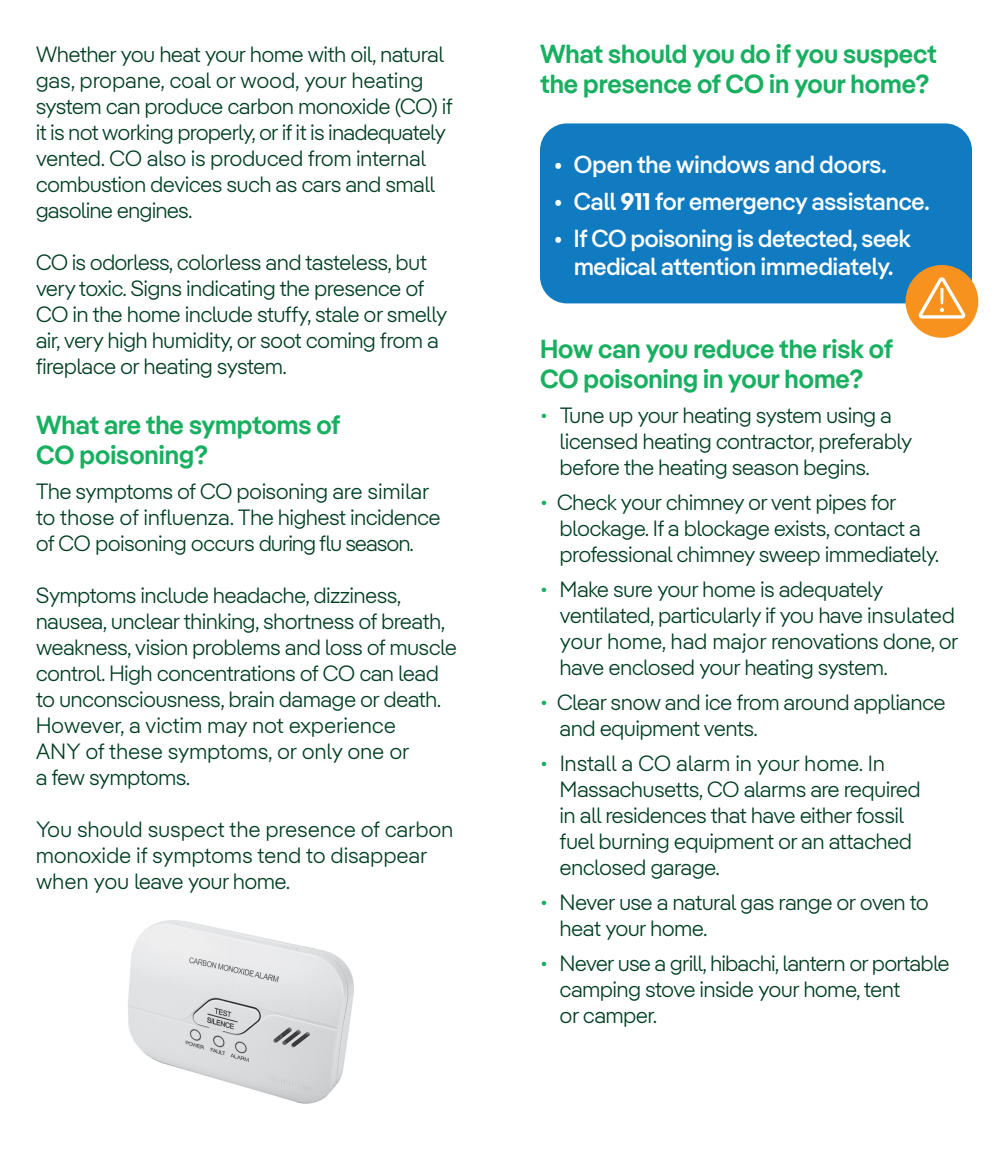
<style>
.page{position:relative;width:1008px;height:1152px;background:#fff}
.page>*{position:absolute;margin:0;border:0;box-sizing:border-box;transform-origin:0 0}
.Subhead{font:700 26px/30px "Iber Pangea Sm";color:#18b060}
.Text{font:700 26px/30px "Iber Pangea Sm";color:#18b060}
.t1{font:500 24px/28px "Iber Pangea";color:#fff;text-align:center}
.Text-2{font:300 22px/26px "Iber Pangea";color:#003f22}
.Text-3{font:300 22px/26px "Iber Pangea";letter-spacing:.02em;color:#003f22}
.s1{font-weight:700}
.s2{font-size:26px;color:#18b060}
</style>
<div class="page">
<img style="left:128px;top:920px;width:226px;height:184px">
<div style="left:540px;top:123px;width:432px;height:180px;background:#107bc1;border-radius:27px"></div>
<div style="left:906px;top:265px;width:72px;height:73px;background:#f7921e;border-radius:50%"></div>
<svg style="left:919px;top:274px;width:48px;height:45px"></svg>
<p class="Text-2" style="left:36px;top:41px;width:418px">Whether you heat your home with oil, natural gas, propane, coal or wood, your heating system can produce carbon monoxide (CO) if it is not working properly, or if it is inadequately</p>
<p class="Text-2" style="left:36px;top:145px;width:400px">vented. CO also is produced from internal combustion devices such as cars and small gasoline engines.</p>
<p class="Text-2" style="left:36px;top:249px;width:413px">CO is odorless, colorless and tasteless, but very toxic. Signs indicating the presence of CO in the home include stuffy, stale or smelly air, very high humidity, or soot coming from a fireplace or heating system.</p>
<p class="Text" style="left:36px;top:409px;width:306px">What are the symptoms of<br>CO poisoning?</p>
<p class="Text-2" style="left:36px;top:478px;width:406px">The symptoms of CO poisoning are similar to those of influenza. The highest incidence of CO poisoning occurs during flu season.</p>
<p class="Text-2" style="left:36px;top:582px;width:422px">Symptoms include headache, dizziness, nausea, unclear thinking, shortness of breath, weakness, vision problems and loss of muscle control. High concentrations of CO can lead to unconsciousness, brain damage or death.<br>However, a victim may not experience<br>ANY of these symptoms, or only one or<br>a few symptoms.</p>
<p class="Text-3" style="left:36px;top:816px;width:419px">You should suspect the presence of carbon monoxide if symptoms tend to disappear when you leave your home.</p>
<p class="Subhead" style="left:540px;top:38px;width:398px">What should you do if you suspect</p>
<p class="Subhead" style="left:540px;top:68px;width:391px">the presence of CO in your home?</p>
<p class="t1" style="left:554px;top:150px;width:334px">• Open the windows and doors.</p>
<p class="t1" style="left:554px;top:187px;width:377px">• Call <span class="s1">911</span> for emergency assistance.</p>
<p class="t1" style="left:554px;top:224px;width:358px">• If CO poisoning is detected, seek medical attention immediately.</p>
<p class="Subhead" style="left:540px;top:333px;width:354px">How can you reduce the risk of<br>CO poisoning in your home?</p>
<p class="Text-2" style="left:560px;top:402px;width:354px;text-indent:-20px"><span class="s2">•</span> Tune up your heating system using a licensed heating contractor, preferably before the heating season begins.</p>
<p class="Text-2" style="left:560px;top:489px;width:381px;text-indent:-20px"><span class="s2">•</span> Check your chimney or vent pipes for blockage. If a blockage exists, contact a professional chimney sweep immediately.</p>
<p class="Text-2" style="left:560px;top:576px;width:400px;text-indent:-20px"><span class="s2">•</span> Make sure your home is adequately ventilated, particularly if you have insulated your home, had major renovations done, or have enclosed your heating system.</p>
<p class="Text-2" style="left:560px;top:689px;width:387px;text-indent:-20px"><span class="s2">•</span> Clear snow and ice from around appliance and equipment vents.</p>
<p class="Text-3" style="left:540px;top:750px;width:346px"><span class="s2">•</span> Install a CO alarm in your home. In</p>
<p class="Text-2" style="left:560px;top:776px;width:362px">Massachusetts, CO alarms are required in all residences that have either fossil fuel burning equipment or an attached enclosed garage.</p>
<p class="Text-2" style="left:560px;top:889px;width:370px;text-indent:-20px"><span class="s2">•</span> Never use a natural gas range or oven to heat your home.</p>
<p class="Text-2" style="left:560px;top:950px;width:391px;text-indent:-20px"><span class="s2">•</span> Never use a grill, hibachi, lantern or portable camping stove inside your home, tent<br>or camper.</p>
</div>
